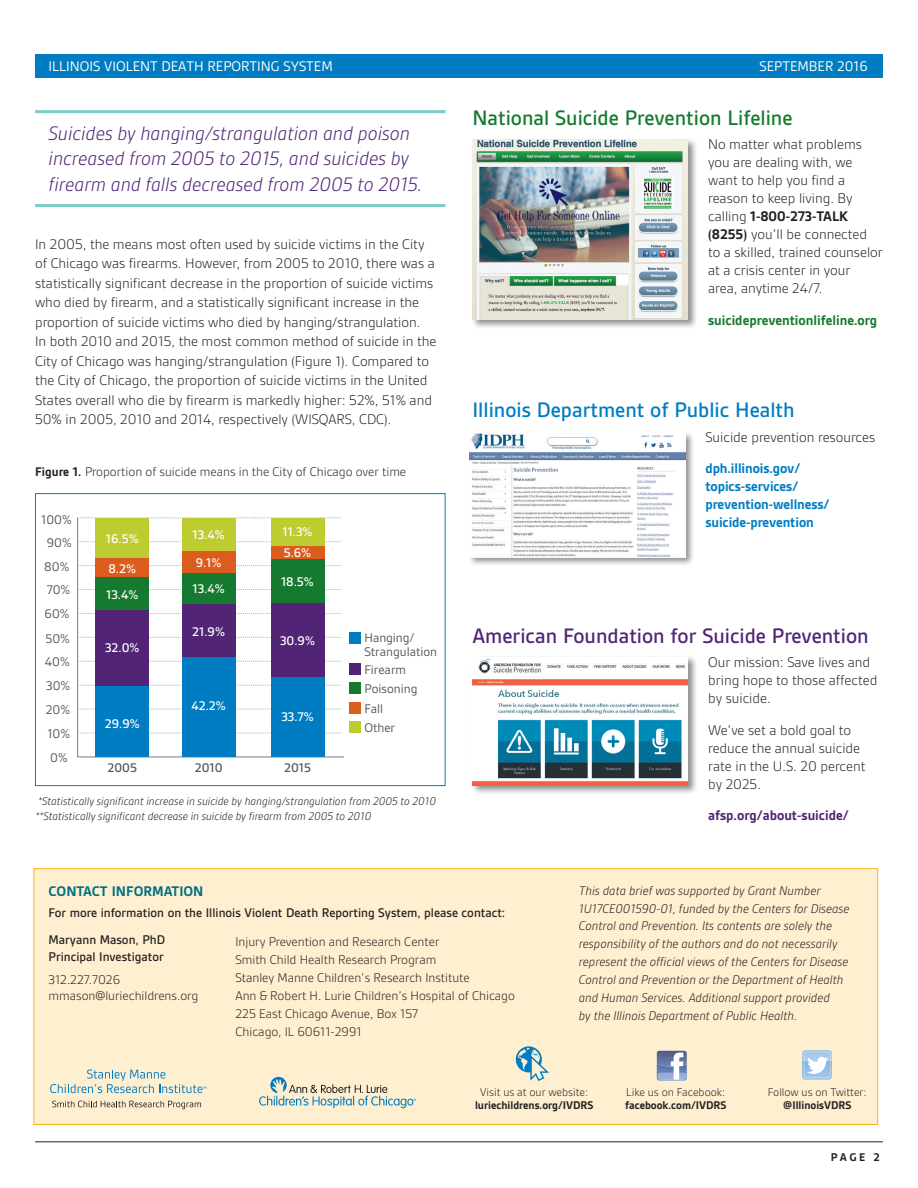
<style>
.page{position:relative;width:918px;height:1188px;background:#fff}
.page>*{position:absolute;margin:0;border:0;box-sizing:border-box;transform-origin:0 0}
.t1{font:500 22.5px "Gesta";color:#512476}
.t2{font:500 22.5px "Gesta";color:#157a2f}
.t3{font:500 22.5px "Gesta";color:#007cc2}
.t4{font:italic 300 21px/25.2px "Gesta";color:#512476}
.t5{font:300 15px/18px "Gesta";color:#231f20}
.t6{font:700 15px/18px "Gesta";letter-spacing:-.005em;color:#007cc2}
.t7{font:15px "Gesta";color:#fff}
.t8{font:700 15px "Gesta";color:#157a2f}
.t9{font:700 15px "Gesta";color:#512476}
.t10{font:700 15px "Gesta";color:#006f83}
.t11{font:italic 300 13.5px/18px "Gesta";color:#231f20}
.t12{font:300 13.5px/18px "Gesta";color:#231f20}
.t13{font:500 13.5px/27.3px "Gesta";color:#231f20}
.t14{font:13.5px/19.6px "Gesta";color:#565858}
.t15{font:500 13.5px "Gesta";color:#fff}
.t16{font:500 13.5px "Gesta";color:#565858}
.t17{font:italic 300 12px/15px "Gesta";color:#231f20}
.t18{font:700 12px "Gesta";color:#231f20}
.t19{font:300 12px "Gesta";color:#231f20}
.s1{font-weight:700}
</style>
<div class="page">
<hr style="left:35px;top:1141px;width:848px;height:1px;background:#231f20">
<div style="left:35px;top:54px;width:848px;height:24px;background:#007cc2"></div>
<div style="left:33px;top:868px;width:845px;height:257px;background:#feefd0;border:1px solid #fcb814"></div>
<svg style="left:516px;top:1046px;width:33px;height:35px"></svg>
<svg style="left:657px;top:1051px;width:30px;height:30px"></svg>
<svg style="left:802px;top:1050px;width:30px;height:30px"></svg>
<svg style="left:50px;top:1070px;width:157px;height:23px"></svg>
<svg style="left:52px;top:1101px;width:149px;height:8px"></svg>
<svg style="left:259px;top:1077px;width:157px;height:31px"></svg>
<hr style="left:35px;top:110px;width:411px;height:3px;background:#7accc8">
<hr style="left:35px;top:204px;width:411px;height:3px;background:#7accc8">
<svg style="left:77px;top:517px;width:267px;height:241px"></svg>
<div style="left:95px;top:686px;width:54px;height:71px;background:#007cc2"></div>
<div style="left:95px;top:610px;width:54px;height:76px;background:#512476"></div>
<div style="left:95px;top:558px;width:54px;height:21px;background:#db5c1c"></div>
<div style="left:95px;top:518px;width:54px;height:40px;background:#bdcd31"></div>
<div style="left:350px;top:632px;width:11px;height:11px;background:#007cc2"></div>
<div style="left:350px;top:663px;width:11px;height:11px;background:#512476"></div>
<div style="left:350px;top:683px;width:11px;height:11px;background:#157a2f"></div>
<div style="left:350px;top:702px;width:11px;height:12px;background:#db5c1c"></div>
<div style="left:350px;top:722px;width:11px;height:11px;background:#bdcd31"></div>
<div style="left:182px;top:656px;width:54px;height:101px;background:#007cc2"></div>
<div style="left:182px;top:604px;width:54px;height:53px;background:#512476"></div>
<div style="left:182px;top:572px;width:54px;height:32px;background:#157a2f"></div>
<div style="left:182px;top:518px;width:54px;height:35px;background:#bdcd31"></div>
<div style="left:271px;top:677px;width:54px;height:80px;background:#007cc2"></div>
<div style="left:271px;top:603px;width:54px;height:74px;background:#512476"></div>
<div style="left:271px;top:559px;width:54px;height:44px;background:#157a2f"></div>
<div style="left:271px;top:545px;width:54px;height:14px;background:#db5c1c"></div>
<div style="left:271px;top:518px;width:54px;height:27px;background:#bdcd31"></div>
<div style="left:95px;top:578px;width:54px;height:32px;background:#157a2f"></div>
<div style="left:182px;top:551px;width:54px;height:21px;background:#db5c1c"></div>
<div style="left:35px;top:493px;width:411px;height:293px;border:1px solid #007cc2"></div>
<div style="left:471px;top:138px;width:226px;height:191px;background:#231f20;opacity:.5"></div>
<img style="left:472px;top:140px;width:216px;height:179px">
<div style="left:468px;top:431px;width:227px;height:136px;background:#231f20;opacity:.5"></div>
<img style="left:470px;top:433px;width:215px;height:124px">
<div style="left:471px;top:655px;width:226px;height:140px;background:#231f20;opacity:.5"></div>
<img style="left:472px;top:657px;width:216px;height:128px">
<p class="t7" style="left:49px;top:58px;width:286px">ILLINOIS VIOLENT DEATH REPORTING SYSTEM</p>
<p class="t7" style="left:760px;top:58px;width:110px">SEPTEMBER 2016</p>
<h2 class="t4" style="left:49px;top:121px;width:376px">Suicides by hanging/strangulation and poison increased from 2005 to 2015, and suicides by firearm and falls decreased from 2005 to 2015.</h2>
<p class="t5" style="left:35px;top:234px;width:403px;line-height:19.5px">In 2005, the means most often used by suicide victims in the City of Chicago was firearms. However, from 2005 to 2010, there was a statistically significant decrease in the proportion of suicide victims who died by firearm, and a statistically significant increase in the proportion of suicide victims who died by hanging/strangulation.<br>In both 2010 and 2015, the most common method of suicide in the City of Chicago was hanging/strangulation (Figure 1). Compared to the City of Chicago, the proportion of suicide victims in the United States overall who die by firearm is markedly higher: 52%, 51% and 50% in 2005, 2010 and 2014, respectively (WISQARS, CDC).</p>
<p class="t12" style="left:35px;top:463px;width:373px"><span class="s1">Figure 1.</span> Proportion of suicide means in the City of Chicago over time</p>
<p class="t14" style="left:41px;top:510px;width:32px">100%</p>
<p class="t14" style="left:47px;top:533px;width:26px">90%</p>
<p class="t14" style="left:44px;top:556px;width:27px">80%</p>
<p class="t14" style="left:47px;top:580px;width:25px">70%</p>
<p class="t14" style="left:45px;top:604px;width:26px">60%</p>
<p class="t14" style="left:45px;top:629px;width:26px">50%</p>
<p class="t14" style="left:45px;top:652px;width:26px">40%</p>
<p class="t14" style="left:46px;top:676px;width:26px">30%</p>
<p class="t14" style="left:46px;top:699px;width:26px">20%</p>
<p class="t14" style="left:47px;top:724px;width:24px">10%</p>
<p class="t14" style="left:50px;top:748px;width:19px">0%</p>
<p class="t15" style="left:106px;top:531px;width:34px">16.5%</p>
<p class="t15" style="left:109px;top:561px;width:29px">8.2%</p>
<p class="t15" style="left:106px;top:588px;width:34px">13.4%</p>
<p class="t15" style="left:105px;top:641px;width:36px">32.0%</p>
<p class="t15" style="left:105px;top:717px;width:36px">29.9%</p>
<p class="t15" style="left:193px;top:527px;width:34px">13.4%</p>
<p class="t15" style="left:196px;top:555px;width:27px">9.1%</p>
<p class="t15" style="left:193px;top:581px;width:34px">13.4%</p>
<p class="t15" style="left:192px;top:624px;width:34px">21.9%</p>
<p class="t15" style="left:191px;top:698px;width:36px">42.2%</p>
<p class="t15" style="left:283px;top:524px;width:32px">11.3%</p>
<p class="t15" style="left:284px;top:546px;width:29px">5.6%</p>
<p class="t15" style="left:281px;top:574px;width:34px">18.5%</p>
<p class="t15" style="left:280px;top:633px;width:36px">30.9%</p>
<p class="t15" style="left:281px;top:709px;width:34px">33.7%</p>
<p class="t16" style="left:108px;top:760px;width:31px">2005</p>
<p class="t16" style="left:195px;top:760px;width:29px">2010</p>
<p class="t16" style="left:284px;top:760px;width:28px">2015</p>
<p class="t14" style="left:364px;top:631px;width:74px;line-height:13.5px">Hanging/<br>Strangulation</p>
<p class="t14" style="left:364px;top:660px;width:54px">Firearm<br>Poisoning<br>Fall<br>Other</p>
<p class="t17" style="left:36px;top:794px;width:402px">*Statistically significant increase in suicide by hanging/strangulation from 2005 to 2010 **Statistically significant decrease in suicide by firearm from 2005 to 2010</p>
<h1 class="t2" style="left:472px;top:105px;width:322px">National Suicide Prevention Lifeline</h1>
<p class="t5" style="left:708px;top:136px;width:176px">No matter what problems you are dealing with, we want to help you find a reason to keep living. By calling <span class="s1">1-800-273-TALK (8255)</span> you’ll be connected to a skilled, trained counselor at a crisis center in your area, anytime 24/7.</p>
<p class="t8" style="left:708px;top:312px;width:171px">suicidepreventionlifeline.org</p>
<h1 class="t3" style="left:472px;top:398px;width:324px">Illinois Department of Public Health</h1>
<p class="t5" style="left:705px;top:428px;width:171px">Suicide prevention resources</p>
<p class="t6" style="left:705px;top:460px;width:126px">dph.illinois.gov/ topics-services/ prevention-wellness/ suicide-prevention</p>
<h1 class="t1" style="left:472px;top:623px;width:398px">American Foundation for Suicide Prevention</h1>
<p class="t5" style="left:708px;top:654px;width:171px">Our mission: Save lives and bring hope to those affected by suicide.</p>
<p class="t5" style="left:708px;top:721px;width:159px">We’ve set a bold goal to reduce the annual suicide rate in the U.S. 20 percent by 2025.</p>
<p class="t9" style="left:708px;top:807px;width:142px">afsp.org/about-suicide/</p>
<p class="t10" style="left:49px;top:883px;width:156px">CONTACT INFORMATION</p>
<p class="t13" style="left:49px;top:899px;width:458px">For more information on the Illinois Violent Death Reporting System, please contact:<br>Maryann Mason, PhD</p>
<p class="t13" style="left:49px;top:943px;width:117px">Principal Investigator</p>
<p class="t12" style="left:49px;top:971px;width:151px;line-height:16.5px">312.227.7026 mmason@luriechildrens.org</p>
<p class="t12" style="left:235px;top:933px;width:281px">Injury Prevention and Research Center<br>Smith Child Health Research Program<br>Stanley Manne Children’s Research Institute<br>Ann &amp; Robert H. Lurie Children’s Hospital of Chicago 225 East Chicago Avenue, Box 157<br>Chicago, IL 60611-2991</p>
<p class="t11" style="left:579px;top:881px;width:272px">This data brief was supported by Grant Number 1U17CE001590-01, funded by the Centers for Disease Control and Prevention. Its contents are solely the responsibility of the authors and do not necessarily represent the official views of the Centers for Disease Control and Prevention or the Department of Health and Human Services. Additional support provided<br>by the Illinois Department of Public Health.</p>
<p class="t19" style="left:480px;top:1085px;width:110px">Visit us at our website:</p>
<p class="t18" style="left:475px;top:1099px;width:120px">luriechildrens.org/IVDRS</p>
<p class="t19" style="left:626px;top:1085px;width:101px">Like us on Facebook:</p>
<p class="t18" style="left:625px;top:1099px;width:103px">facebook.com/IVDRS</p>
<p class="t19" style="left:768px;top:1085px;width:100px">Follow us on Twitter:</p>
<p class="t18" style="left:783px;top:1099px;width:70px">@IllinoisVDRS</p>
<p class="t18" style="left:831px;top:1151px;width:50px">PAGE 2</p>
</div>
